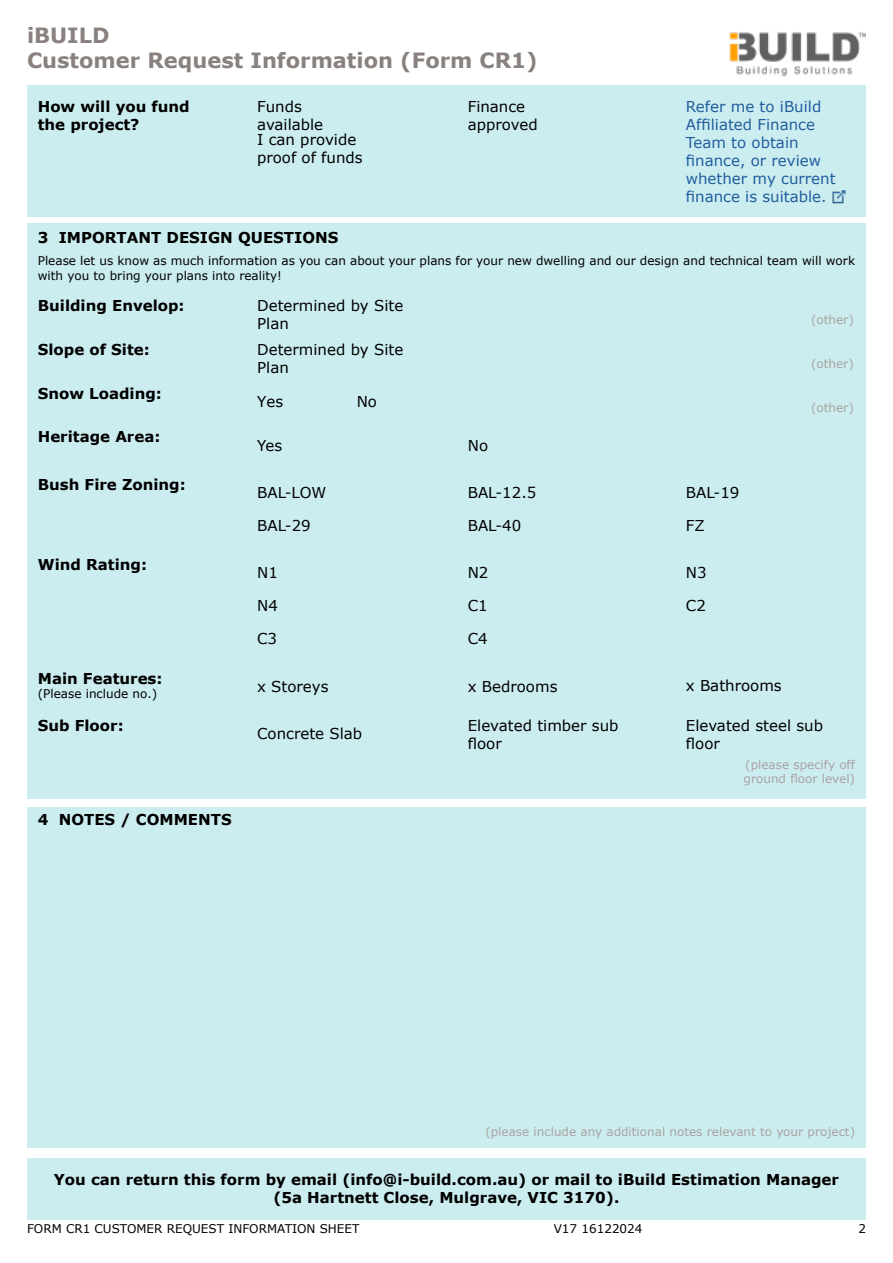
<style>
.page{position:relative;width:893px;height:1263px;background:#fff}
.page>*{position:absolute;margin:0;border:0;box-sizing:border-box;transform-origin:0 0}
.t1{font:700 21px/25.2px "Verdana";color:#88817e}
.t2{font:700 15px/18px "Verdana";color:#000;text-align:center}
.t3{font:15px/18px "Verdana";color:#000}
.t4{font:15px/18px "Verdana";color:#215e9e}
.t5{font:12px/14.4px "Verdana";color:#000}
.t6{font:12px/14.4px "Verdana";color:#a9a3a1}
</style>
<div class="page">
<img style="left:729px;top:32px;width:137px;height:45px">
<div style="left:27px;top:223px;width:839px;height:576px;background:#ccedf0"></div>
<div style="left:27px;top:807px;width:839px;height:340px;background:#ccedf0"></div>
<div style="left:27px;top:1158px;width:839px;height:62px;background:#ccedf0"></div>
<div style="left:27px;top:85px;width:839px;height:131px;background:#ccedf0"></div>
<img style="left:832px;top:190px;width:13px;height:14px">
<h1 class="t1" style="left:27px;top:23px;width:512px">iBUILD<br>Customer Request Information (Form CR1)</h1>
<p class="t2" style="left:38px;top:97px;width:153px;text-align:left">How will you fund the project?</p>
<p class="t3" style="left:257px;top:97px;width:68px">Funds available</p>
<p class="t3" style="left:468px;top:97px;width:72px">Finance approved</p>
<p class="t3" style="left:257px;top:131px;width:107px">I can provide proof of funds</p>
<p class="t2" style="left:38px;top:228px;width:302px">3 IMPORTANT DESIGN QUESTIONS</p>
<p class="t4" style="left:686px;top:98px;width:151px">Refer me to iBuild<br>Affiliated Finance<br>Team to obtain finance, or review whether my current finance is suitable.</p>
<p class="t5" style="left:38px;top:254px;width:819px">Please let us know as much information as you can about your plans for your new dwelling and our design and technical team will work with you to bring your plans into reality!</p>
<p class="t2" style="left:38px;top:296px;width:148px">Building Envelop:</p>
<p class="t3" style="left:257px;top:296px;width:148px">Determined by Site<br>Plan</p>
<p class="t2" style="left:38px;top:340px;width:114px">Slope of Site:</p>
<p class="t3" style="left:257px;top:340px;width:148px">Determined by Site<br>Plan</p>
<p class="t2" style="left:38px;top:384px;width:126px">Snow Loading:</p>
<p class="t3" style="left:257px;top:393px;width:27px">Yes</p>
<p class="t3" style="left:357px;top:392px;width:22px">No</p>
<p class="t2" style="left:38px;top:428px;width:124px">Heritage Area:</p>
<p class="t3" style="left:257px;top:437px;width:27px">Yes</p>
<p class="t3" style="left:468px;top:437px;width:22px">No</p>
<p class="t2" style="left:38px;top:475px;width:149px">Bush Fire Zoning:</p>
<p class="t3" style="left:257px;top:483px;width:71px">BAL-LOW</p>
<p class="t3" style="left:468px;top:483px;width:70px">BAL-12.5</p>
<p class="t3" style="left:686px;top:483px;width:55px">BAL-19</p>
<p class="t3" style="left:257px;top:516px;width:55px">BAL-29</p>
<p class="t3" style="left:468px;top:516px;width:55px">BAL-40</p>
<p class="t3" style="left:686px;top:516px;width:20px">FZ</p>
<p class="t2" style="left:38px;top:556px;width:111px">Wind Rating:</p>
<p class="t3" style="left:257px;top:564px;width:22px">N1</p>
<p class="t3" style="left:468px;top:564px;width:22px">N2</p>
<p class="t3" style="left:686px;top:564px;width:22px">N3</p>
<p class="t3" style="left:257px;top:597px;width:22px">N4</p>
<p class="t3" style="left:468px;top:597px;width:22px">C1</p>
<p class="t3" style="left:686px;top:597px;width:22px">C2</p>
<p class="t3" style="left:257px;top:630px;width:22px">C3</p>
<p class="t3" style="left:468px;top:630px;width:22px">C4</p>
<p class="t2" style="left:38px;top:669px;width:126px">Main Features:</p>
<p class="t5" style="left:38px;top:687px;width:121px">(Please include no.)</p>
<p class="t3" style="left:257px;top:677px;width:73px">x Storeys</p>
<p class="t3" style="left:468px;top:677px;width:91px">x Bedrooms</p>
<p class="t3" style="left:686px;top:677px;width:97px">x Bathrooms</p>
<p class="t6" style="left:811px;top:312px;width:44px">(other)</p>
<p class="t6" style="left:811px;top:356px;width:44px">(other)</p>
<p class="t6" style="left:811px;top:400px;width:44px">(other)</p>
<p class="t2" style="left:38px;top:717px;width:87px">Sub Floor:</p>
<p class="t2" style="left:38px;top:810px;width:195px">4 NOTES / COMMENTS</p>
<p class="t3" style="left:257px;top:725px;width:107px">Concrete Slab</p>
<p class="t3" style="left:468px;top:717px;width:152px">Elevated timber sub floor</p>
<p class="t3" style="left:686px;top:717px;width:139px">Elevated steel sub floor</p>
<p class="t6" style="left:743px;top:757px;width:113px">(please specify off ground floor level)</p>
<p class="t6" style="left:485px;top:1125px;width:371px">(please include any additional notes relevant to your project)</p>
<p class="t2" style="left:54px;top:1171px;width:787px">You can return this form by email (info@i-build.com.au) or mail to iBuild Estimation Manager (5a Hartnett Close, Mulgrave, VIC 3170).</p>
<p class="t5" style="left:554px;top:1222px;width:90px">V17 16122024</p>
<p class="t5" style="left:27px;top:1222px;width:334px">FORM CR1 CUSTOMER REQUEST INFORMATION SHEET</p>
<p class="t5" style="left:858px;top:1222px;width:9px">2</p>
</div>
